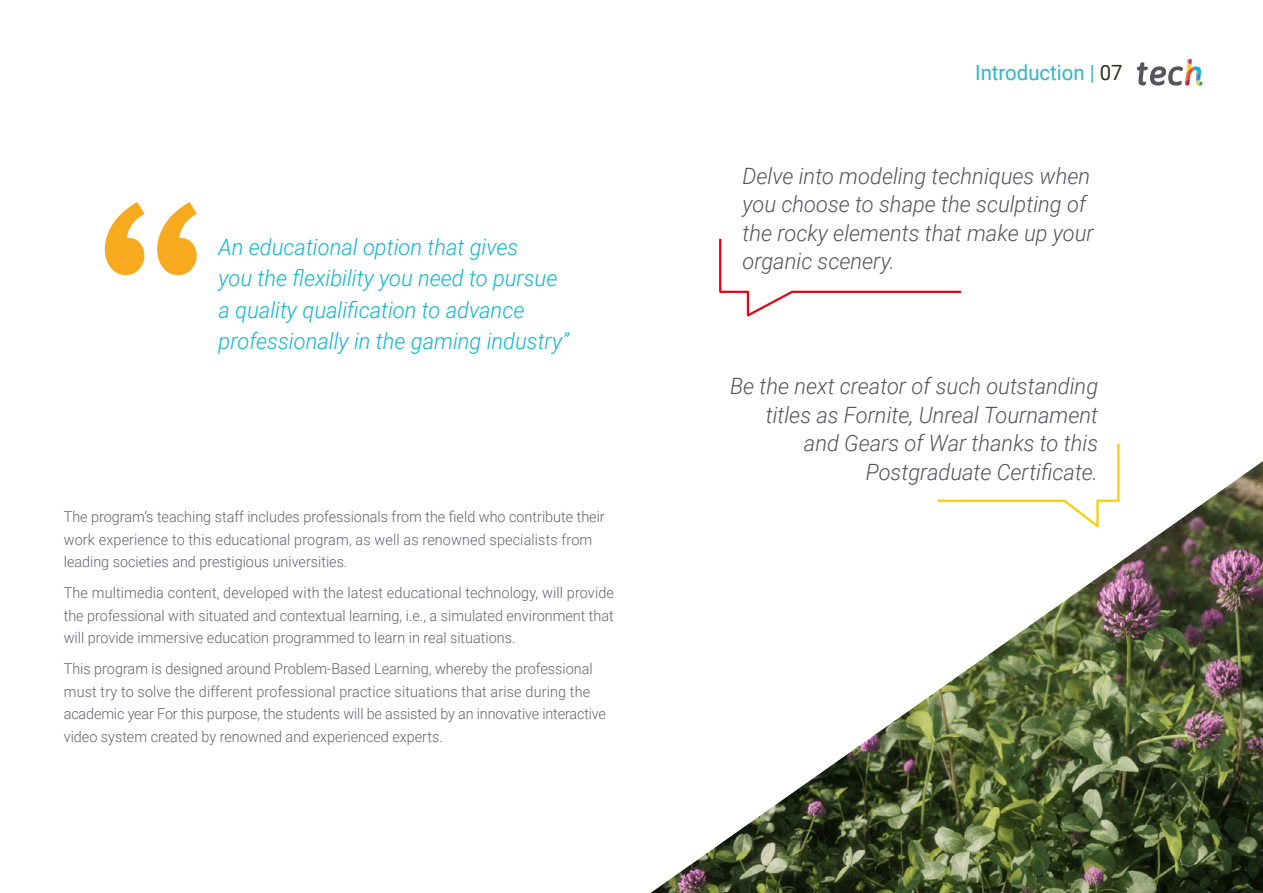
<style>
.page{position:relative;width:1263px;height:893px;background:#fff}
.page>*{position:absolute;margin:0;border:0;box-sizing:border-box;transform-origin:0 0}
.t1{font:italic 300 22.5px/28.5px "Roboto";color:#52555b;text-align:right}
.t2{font:italic 300 22.5px/31.5px "Roboto";color:#0fb6cf}
.t3{font:21px "Roboto";color:#2db8c5}
.t4{font:300 15px/22.5px "Roboto";color:#61646a;scale:.96 1}
.s1{color:#312e20}
</style>
<div class="page">
<svg style="left:105px;top:202px;width:92px;height:73px"></svg>
<svg style="left:719px;top:238px;width:242px;height:79px"></svg>
<svg style="left:1137px;top:59px;width:65px;height:27px"></svg>
<img style="left:650px;top:461px;width:613px;height:432px">
<h1 class="t2" style="left:219px;top:230px;width:352px">An educational option that gives<br>you the flexibility you need to pursue a quality qualification to advance professionally in the gaming industry”</h1>
<p class="t4" style="left:64px;top:505px;width:565px">The program’s teaching staff includes professionals from the field who contribute their work experience to this educational program, as well as renowned specialists from leading societies and prestigious universities.</p>
<p class="t4" style="left:64px;top:581px;width:575px;text-align:justify">The multimedia content, developed with the latest educational technology, will provide the professional with situated and contextual learning, i.e., a simulated environment that will provide immersive education programmed to learn in real situations.</p>
<p class="t4" style="left:64px;top:657px;width:566px">This program is designed around Problem-Based Learning, whereby the professional must try to solve the different professional practice situations that arise during the academic year For this purpose, the students will be assisted by an innovative interactive video system created by renowned and experienced experts.</p>
<h2 class="t3" style="left:975px;top:57px;width:149px">Introduction | <span class="s1">07</span></h2>
<h1 class="t1" style="left:742px;top:161px;width:353px;text-align:left">Delve into modeling techniques when you choose to shape the sculpting of the rocky elements that make up your organic scenery.</h1>
<h1 class="t1" style="left:730px;top:371px;width:369px">Be the next creator of such outstanding titles as Fornite, Unreal Tournament and Gears of War thanks to this Postgraduate Certificate.</h1>
</div>
